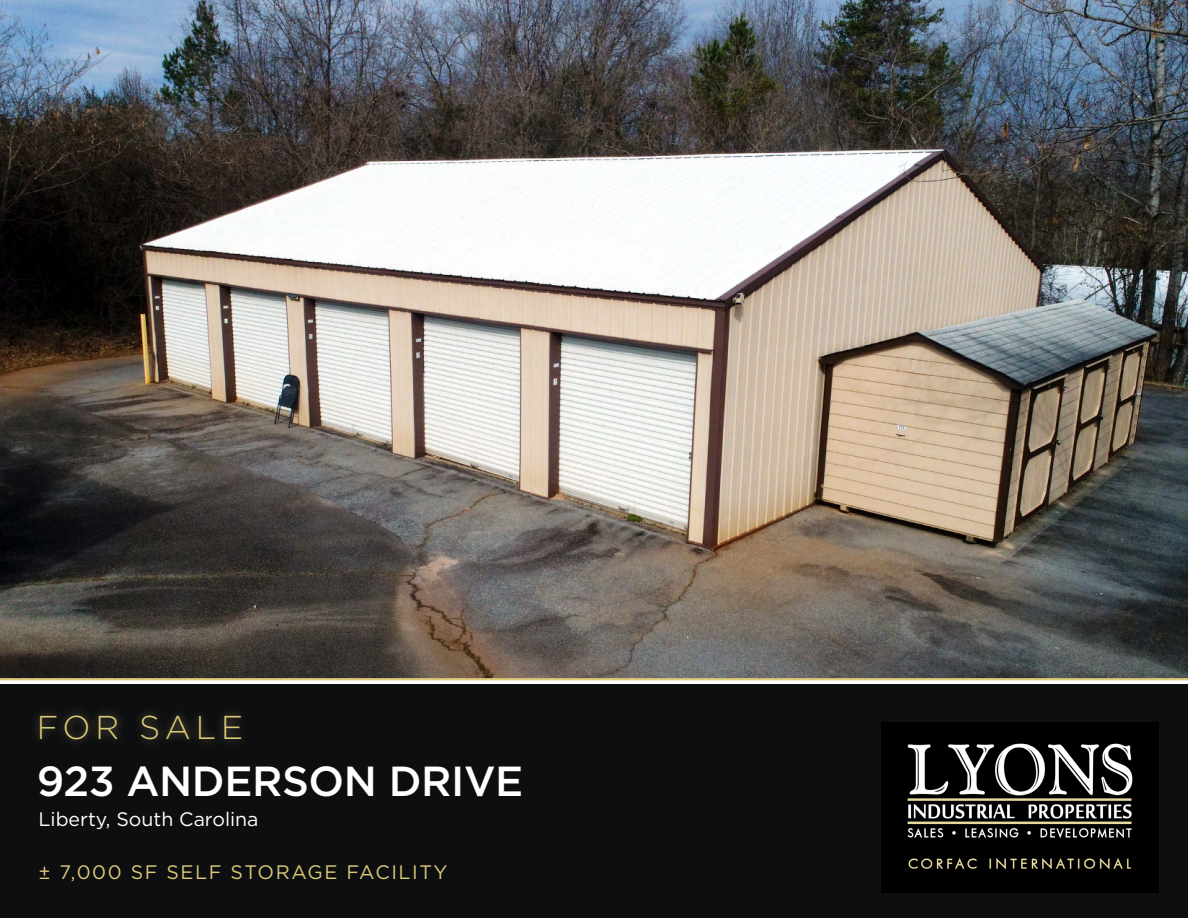
<style>
.page{position:relative;width:1188px;height:918px;background:#fff}
.page>*{position:absolute;margin:0;border:0;box-sizing:border-box;transform-origin:0 0}
.t1{font:500 42px "Gotham";letter-spacing:-.01em;color:#fff}
.t2{font:300 33px "Gotham";letter-spacing:.15em;color:#dcc978}
.t3{font:19.5px "Gotham";letter-spacing:.08em;color:#dcc978}
.t4{font:19.5px "Gotham";color:#fff}
</style>
<div class="page">
<img style="left:0;top:0;width:1188px;height:678px">
<div style="left:0;top:685px;width:1188px;height:233px;background:#0d0e0f"></div>
<hr style="left:0;top:678px;width:1188px;height:2px;background:#dcc978">
<img style="left:881px;top:722px;width:277px;height:170px">
<div style="left:30px;top:705px;width:220px;height:43px;background:#a49a77;opacity:.75"></div>
<h2 class="t2" style="left:37px;top:706px;width:208px">FOR SALE</h2>
<h1 class="t1" style="left:37px;top:754px;width:488px">923 ANDERSON DRIVE</h1>
<p class="t4" style="left:38px;top:807px;width:222px">Liberty, South Carolina</p>
<p class="t3" style="left:38px;top:859px;width:411px">± 7,000 SF SELF STORAGE FACILITY</p>
</div>
